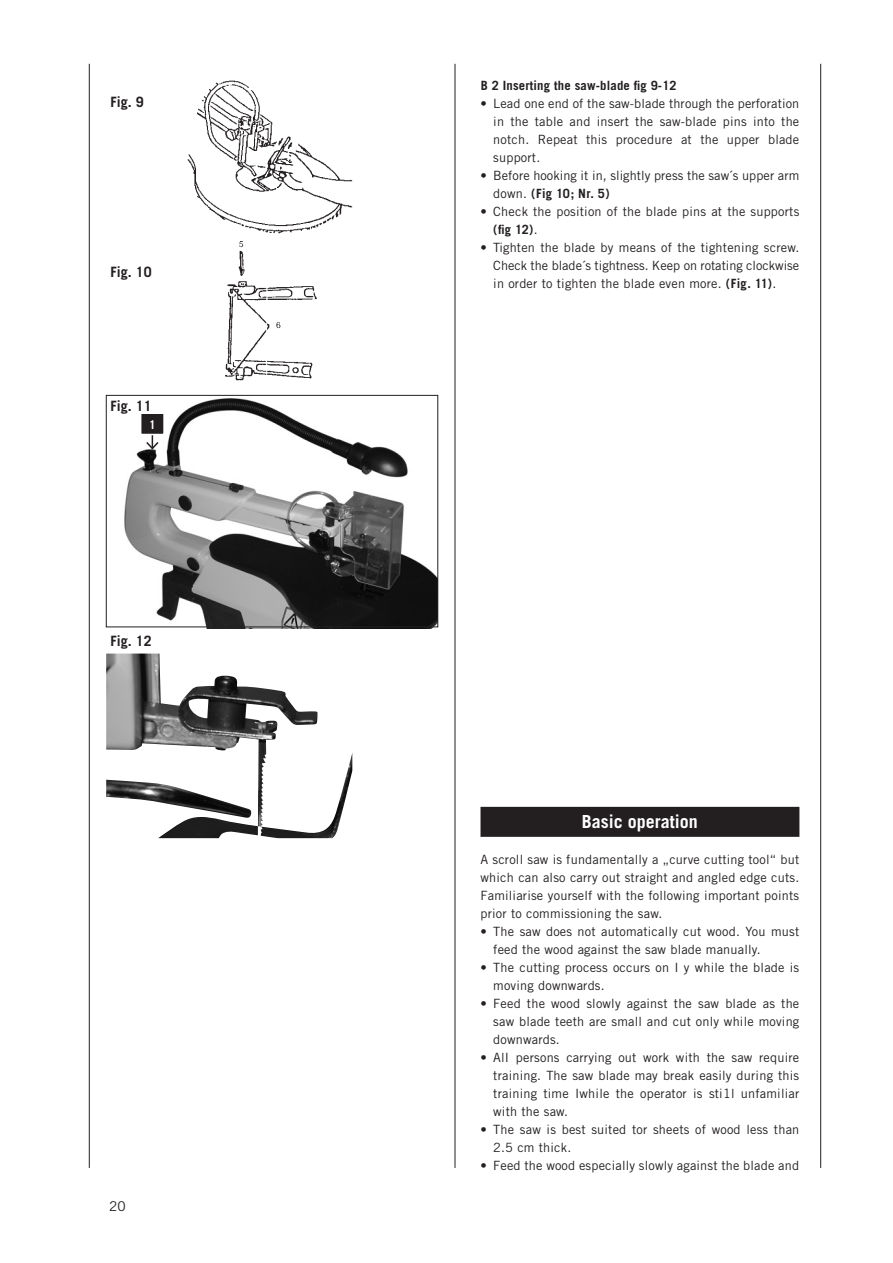
<style>
.page{position:relative;width:893px;height:1263px;background:#fff}
.page>*{position:absolute;margin:0;border:0;box-sizing:border-box;transform-origin:0 0}
.t1{font:700 18px "Trade Gothic";color:#fff}
.t2{font:700 14.25px "Trade Gothic";color:#231f20}
.t3{font:13.5px "Trade Gothic";color:#231f20}
.t4{font:12.75px/18px "Trade Gothic";letter-spacing:.015em;color:#231f20;text-align:justify}
.t5{font:700 12.75px "Trade Gothic";letter-spacing:.015em;color:#231f20}
.t6{font:700 12px "Trade Gothic";color:#fff}
.s1{font-weight:700}
</style>
<div class="page">
<hr style="left:89px;top:64px;width:1px;height:1104px;background:#231f20">
<hr style="left:455px;top:64px;width:1px;height:1104px;background:#231f20">
<hr style="left:820px;top:64px;width:1px;height:1104px;background:#231f20">
<div style="left:480px;top:807px;width:319px;height:30px;background:#231f20"></div>
<img style="left:106px;top:398px;width:332px;height:230px">
<div style="left:106px;top:395px;width:332px;height:232px;border:1px solid #231f20"></div>
<hr style="left:152px;top:416px;width:1px;height:32px;background:#231f20">
<svg style="left:145px;top:440px;width:15px;height:11px"></svg>
<div style="left:141px;top:413px;width:23px;height:21px;background:#231f20"></div>
<div style="left:140px;top:412px;width:25px;height:23px;border:2px solid #fff"></div>
<img style="left:187px;top:80px;width:166px;height:154px">
<img style="left:225px;top:241px;width:92px;height:140px">
<img style="left:106px;top:653px;width:246px;height:185px">
<p class="t2" style="left:110px;top:94px;width:35px">Fig. 9</p>
<p class="t2" style="left:110px;top:263px;width:43px">Fig. 10</p>
<p class="t2" style="left:110px;top:397px;width:43px">Fig. 11</p>
<p class="t6" style="left:149px;top:417px;width:8px">1</p>
<p class="t2" style="left:110px;top:632px;width:43px">Fig. 12</p>
<p class="t3" style="left:109px;top:1198px;width:18px">20</p>
<p class="t5" style="left:481px;top:78px;width:197px">B 2 Inserting the saw-blade fig 9-12</p>
<p class="t4" style="left:493px;top:94px;width:308px;text-indent:-13px">• Lead one end of the saw-blade through the perforation in the table and insert the saw-blade pins into the notch. Repeat this procedure at the upper blade support.</p>
<p class="t4" style="left:493px;top:166px;width:307px;text-indent:-13px">• Before hooking it in, slightly press the saw´s upper arm down. <span class="s1">(Fig 10; Nr. 5)</span></p>
<p class="t4" style="left:493px;top:202px;width:308px;text-indent:-13px">• Check the position of the blade pins at the supports <span class="s1">(fig 12)</span>.</p>
<p class="t4" style="left:493px;top:238px;width:307px;text-indent:-13px">• Tighten the blade by means of the tightening screw.<br>Check the blade´s tightness. Keep on rotating clockwise in order to tighten the blade even more. <span class="s1">(Fig. 11)</span>.</p>
<h1 class="t1" style="left:582px;top:811px;width:118px">Basic operation</h1>
<p class="t4" style="left:480px;top:850px;width:320px">A scroll saw is fundamentally a „curve cutting tool“ but which can also carry out straight and angled edge cuts.<br>Familiarise yourself with the following important points prior to commissioning the saw.</p>
<p class="t4" style="left:493px;top:922px;width:307px;text-indent:-13px">• The saw does not automatically cut wood. You must feed the wood against the saw blade manually.</p>
<p class="t4" style="left:493px;top:958px;width:307px;text-indent:-13px">• The cutting process occurs on I y while the blade is moving downwards.</p>
<p class="t4" style="left:493px;top:994px;width:308px;text-indent:-13px">• Feed the wood slowly against the saw blade as the saw blade teeth are small and cut only while moving downwards.</p>
<p class="t4" style="left:493px;top:1048px;width:308px;text-indent:-13px">• AlI persons carrying out work with the saw require training. The saw blade may break easily during this training time Iwhile the operator is sti1l unfamiliar with the saw.</p>
<p class="t4" style="left:493px;top:1120px;width:308px;text-indent:-13px">• The saw is best suited tor sheets of wood less than<br>2.5 cm thick.</p>
<p class="t4" style="left:480px;top:1156px;width:320px">• Feed the wood especially slowly against the blade and</p>
</div>
